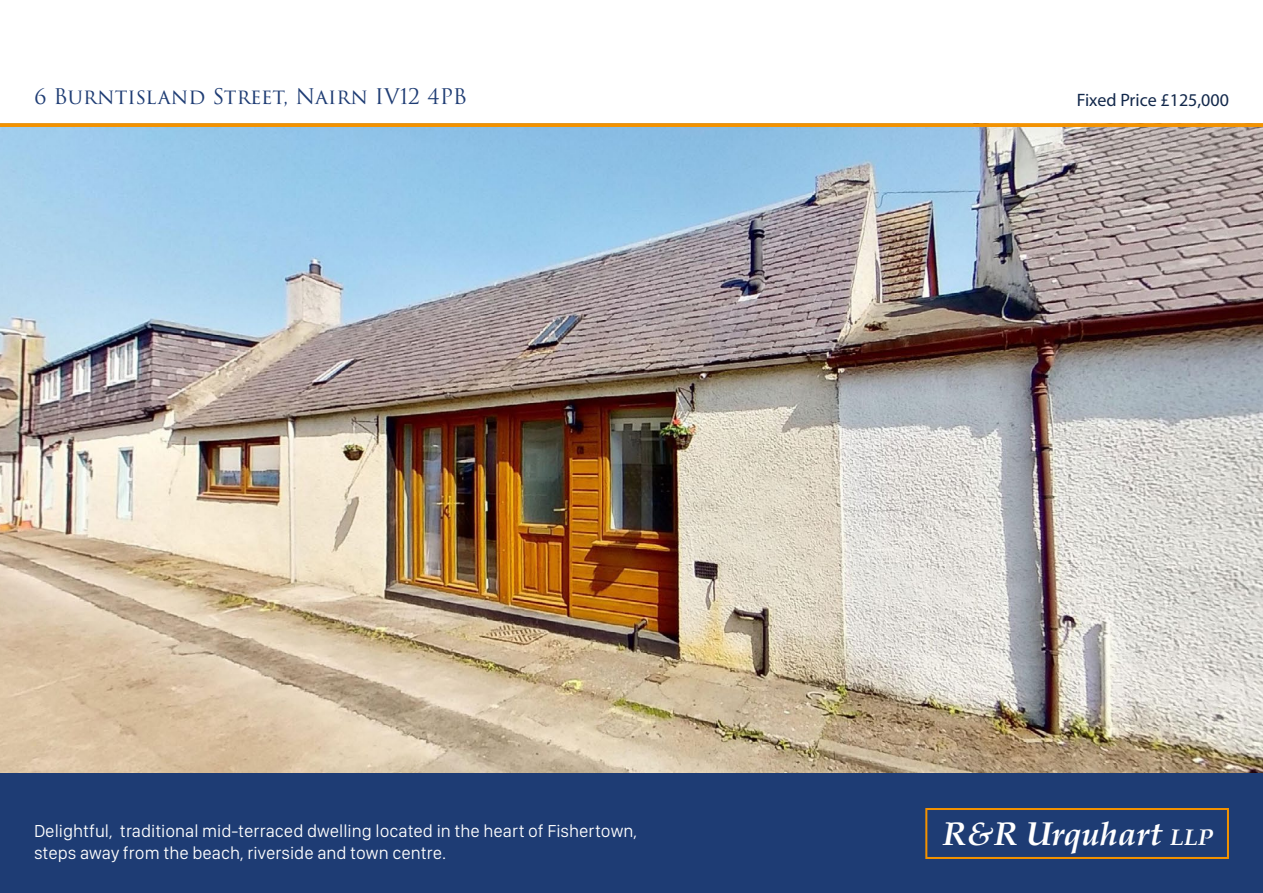
<style>
.page{position:relative;width:1263px;height:893px;background:#fff}
.page>*{position:absolute;margin:0;border:0;box-sizing:border-box;transform-origin:0 0}
.t1{font:italic 700 33px "Palatino";color:#fff}
.t2{font:21px "Trajan Pro 3";color:#1e3c74}
.t3{font:300 18px/21.6px "SF Compact Display";color:#fff}
.t4{font:18px "Myriad Pro";color:#12284b}
.s1{font-size:22.95px}
</style>
<div class="page">
<img style="left:0;top:127px;width:1263px;height:647px">
<hr style="left:0;top:124px;width:1263px;height:3px;background:#f39200">
<div style="left:0;top:774px;width:1263px;height:119px;background:#1e3c74"></div>
<div style="left:925px;top:808px;width:304px;height:51px;border:2px solid #f39200"></div>
<p class="t2" style="left:34px;top:82px;width:435px">6 Burntisland Street, Nairn IV12 4PB</p>
<p class="t3" style="left:34px;top:820px;width:605px">Delightful, traditional mid-terraced dwelling located in the heart of Fishertown, steps away from the beach, riverside and town centre.</p>
<p class="t4" style="left:1077px;top:89px;width:154px">Fixed Price £125,000</p>
<h1 class="t1" style="left:942px;top:806px;width:272px">R&amp;R Urquhart <span class="s1">LLP</span></h1>
</div>
